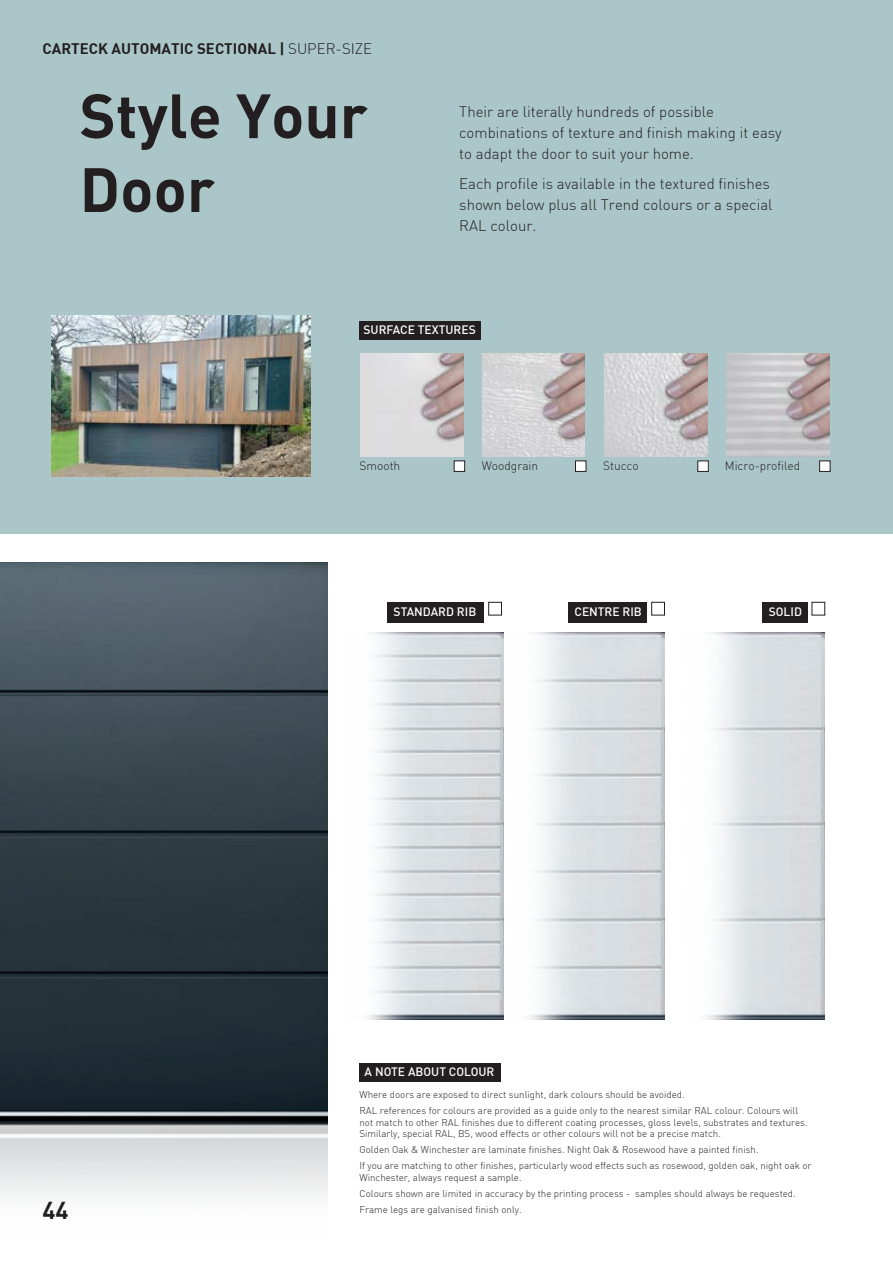
<style>
.page{position:relative;width:893px;height:1263px;background:#fff}
.page>*{position:absolute;margin:0;border:0;box-sizing:border-box;transform-origin:0 0}
.t1{font:61.5px/73.8px "DIN Bold";color:#231f20}
.t2{font:24px "DIN Bold";color:#231f20}
.t3{font:300 15px/21px "DIN";color:#231f20}
.t4{font:15px "DIN Bold";color:#231f20}
.t5{font:500 12px "DIN";color:#fff}
.t6{font:300 12px "DIN";color:#231f20}
.t7{font:300 9.75px/15.9px "DIN";color:#231f20}
.s1{font-family:"DIN";font-weight:300}
</style>
<div class="page">
<div style="left:0;top:0;width:893px;height:533px;background:#abc6c9"></div>
<img style="left:367px;top:632px;width:131px;height:387px">
<img style="left:498px;top:632px;width:160px;height:387px">
<img style="left:658px;top:632px;width:167px;height:387px">
<div style="left:387px;top:602px;width:97px;height:20px;background:#231f20"></div>
<div style="left:568px;top:602px;width:79px;height:20px;background:#231f20"></div>
<div style="left:762px;top:602px;width:46px;height:20px;background:#231f20"></div>
<div style="left:488px;top:602px;width:14px;height:13px;border:1px solid #231f20"></div>
<div style="left:651px;top:602px;width:14px;height:13px;border:1px solid #231f20"></div>
<div style="left:812px;top:602px;width:13px;height:13px;border:1px solid #231f20"></div>
<div style="left:359px;top:1063px;width:142px;height:18px;background:#231f20"></div>
<div style="left:359px;top:321px;width:121px;height:19px;background:#231f20"></div>
<img style="left:0;top:562px;width:327px;height:634px">
<hr style="left:892px;top:874px;width:1px;height:389px;background:#abc6c9">
<img style="left:51px;top:315px;width:259px;height:161px">
<div style="left:454px;top:461px;width:11px;height:10px;background:#fff"></div>
<div style="left:454px;top:461px;width:11px;height:11px;border:1px solid #231f20"></div>
<img style="left:361px;top:353px;width:103px;height:103px">
<div style="left:575px;top:461px;width:11px;height:10px;background:#fff"></div>
<div style="left:575px;top:461px;width:11px;height:11px;border:1px solid #231f20"></div>
<img style="left:482px;top:353px;width:103px;height:103px">
<div style="left:698px;top:461px;width:10px;height:10px;background:#fff"></div>
<img style="left:604px;top:353px;width:103px;height:103px">
<div style="left:820px;top:461px;width:10px;height:10px;background:#fff"></div>
<div style="left:819px;top:461px;width:11px;height:11px;border:1px solid #231f20"></div>
<img style="left:726px;top:353px;width:103px;height:103px">
<h3 class="t4" style="left:43px;top:38px;width:331px">CARTECK AUTOMATIC SECTIONAL | <span class="s1">SUPER-SIZE</span></h3>
<h1 class="t1" style="left:80px;top:76px;width:290px">Style Your<br>Door</h1>
<h3 class="t3" style="left:459px;top:101px;width:324px">Their are literally hundreds of possible combinations of texture and finish making it easy to adapt the door to suit your home.</h3>
<h3 class="t3" style="left:459px;top:173px;width:315px">Each profile is available in the textured finishes shown below plus all Trend colours or a special<br>RAL colour.</h3>
<p class="t5" style="left:364px;top:322px;width:114px">SURFACE TEXTURES</p>
<p class="t6" style="left:359px;top:458px;width:42px">Smooth</p>
<p class="t6" style="left:482px;top:458px;width:58px">Woodgrain</p>
<p class="t6" style="left:603px;top:458px;width:37px">Stucco</p>
<p class="t6" style="left:725px;top:458px;width:77px">Micro-profiled</p>
<p class="t5" style="left:394px;top:604px;width:84px">STANDARD RIB</p>
<p class="t5" style="left:574px;top:604px;width:69px">CENTRE RIB</p>
<p class="t5" style="left:769px;top:604px;width:35px">SOLID</p>
<h2 class="t2" style="left:43px;top:1195px;width:28px">44</h2>
<p class="t5" style="left:365px;top:1064px;width:131px">A NOTE ABOUT COLOUR</p>
<p class="t7" style="left:359px;top:1086px;width:440px">Where doors are exposed to direct sunlight, dark colours should be avoided.<br>RAL references for colours are provided as a guide only to the nearest similar RAL colour. Colours will</p>
<p class="t7" style="left:359px;top:1116px;width:450px;line-height:11.7px">not match to other RAL finishes due to different coating processes, gloss levels, substrates and textures.<br>Similarly, special RAL, BS, wood effects or other colours will not be a precise match.</p>
<p class="t7" style="left:359px;top:1142px;width:454px">Golden Oak &amp; Winchester are laminate finishes. Night Oak &amp; Rosewood have a painted finish.<br>If you are matching to other finishes, particularly wood effects such as rosewood, golden oak, night oak or</p>
<p class="t7" style="left:359px;top:1169px;width:438px">Winchester, always request a sample.<br>Colours shown are limited in accuracy by the printing process - samples should always be requested.<br>Frame legs are galvanised finish only.</p>
</div>
